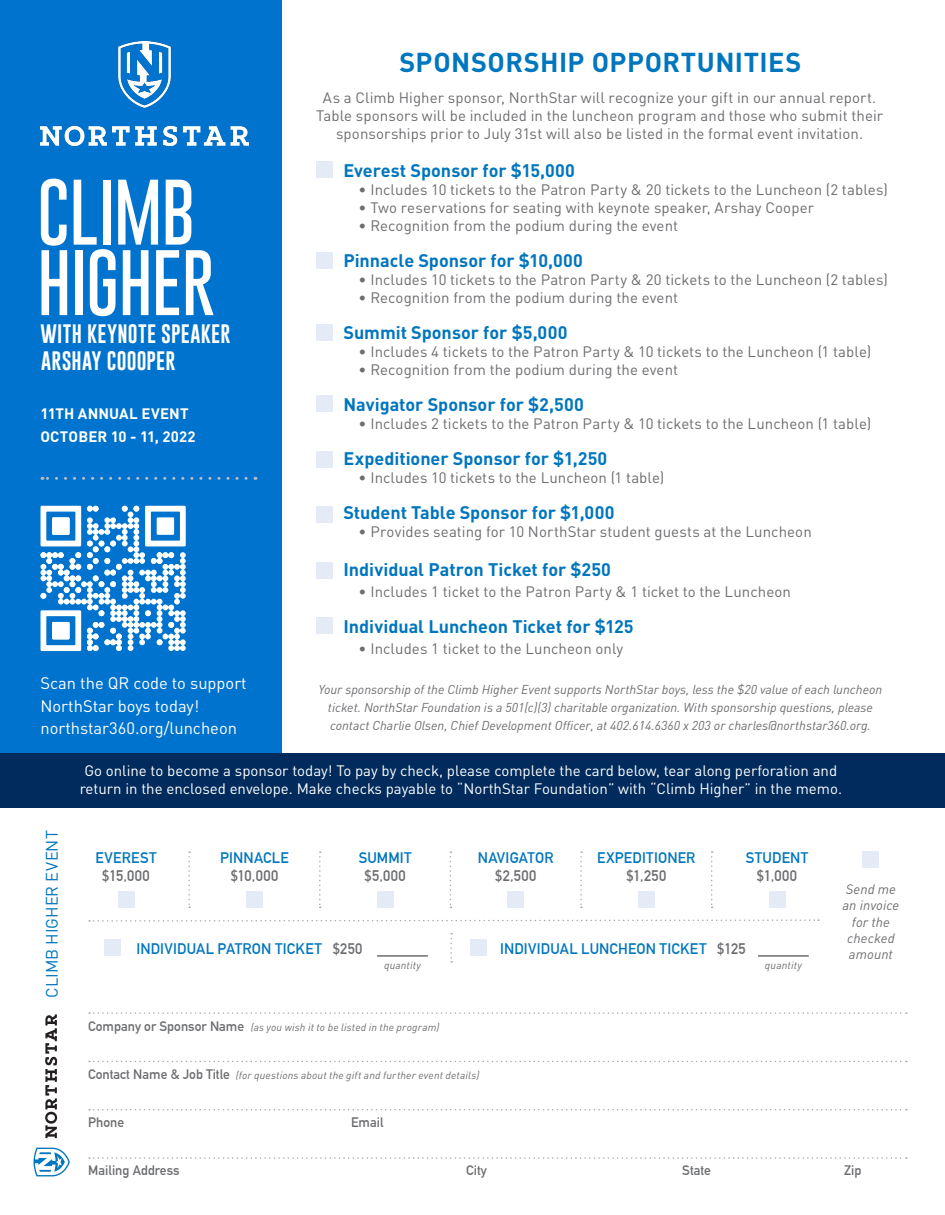
<style>
.page{position:relative;width:945px;height:1215px;background:#fff}
.page>*{position:absolute;margin:0;border:0;box-sizing:border-box;transform-origin:0 0}
.t1{font:100 67.5px "Gobold";letter-spacing:-.01em;color:#fff}
.t2{font:700 27px "DINOT";letter-spacing:.015em;color:#0076be}
.t3{font:19.5px/27px "Gobold";letter-spacing:.01em;color:#fff}
.t4{font:700 18px "DINOT";color:#0076be}
.t5{font:16.5px/22.5px "DINOT";color:#fff}
.t6{font:16.5px "DINOT";color:#0076be}
.t7{font:15px/18px "DINOT";letter-spacing:.005em;color:#6c6d70;text-align:center}
.t8{font:15px/18px "DINOT";color:#fff;text-align:center}
.t9{font:700 15px "DIN Alternate";letter-spacing:.01em;color:#0076be}
.t10{font:700 15px "DINOT";letter-spacing:.01em;color:#fff}
.t11{font:700 15px "DIN Alternate";letter-spacing:.035em;color:#6c6d70}
.t12{font:700 15px/18px "DIN Alternate";letter-spacing:.03em;color:#0076be;text-align:center}
.t13{font:700 13.5px "DIN Alternate";color:#6c6d70}
.t14{font:italic 13.5px/16.2px "DINOT";letter-spacing:.01em;color:#6c6d70;text-align:center}
.t15{font:italic 12.75px/18px "DINOT";color:#6c6d70;text-align:center}
.t16{font:italic 10.5px "DINOT";letter-spacing:.02em;color:#6c6d70}
.s1{color:#6c6d70}
.s2{font-family:"DIN Alternate";font-weight:700;font-style:normal;font-size:13.5px}
</style>
<div class="page">
<div style="left:769px;top:892px;width:16px;height:16px;background:#e4ebf6"></div>
<div style="left:0;top:0;width:281px;height:753px;background:#0073ce"></div>
<div style="left:0;top:753px;width:945px;height:55px;background:#002b5c"></div>
<svg style="left:42px;top:477px;width:204px;height:3px"></svg>
<svg style="left:89px;top:1061px;width:818px;height:1px"></svg>
<svg style="left:89px;top:1157px;width:818px;height:2px"></svg>
<svg style="left:89px;top:1012px;width:818px;height:2px"></svg>
<svg style="left:89px;top:1109px;width:818px;height:1px"></svg>
<svg style="left:89px;top:919px;width:730px;height:3px"></svg>
<div style="left:316px;top:161px;width:16px;height:17px;background:#e4ebf6"></div>
<div style="left:316px;top:253px;width:16px;height:16px;background:#e4ebf6"></div>
<div style="left:316px;top:325px;width:16px;height:16px;background:#e4ebf6"></div>
<div style="left:316px;top:395px;width:16px;height:17px;background:#e4ebf6"></div>
<div style="left:316px;top:451px;width:16px;height:16px;background:#e4ebf6"></div>
<div style="left:316px;top:507px;width:16px;height:16px;background:#e4ebf6"></div>
<div style="left:316px;top:562px;width:16px;height:16px;background:#e4ebf6"></div>
<div style="left:316px;top:618px;width:16px;height:16px;background:#e4ebf6"></div>
<img style="left:40px;top:42px;width:208px;height:103px">
<svg style="left:40px;top:505px;width:146px;height:146px"></svg>
<div style="left:863px;top:851px;width:16px;height:17px;background:#e4ebf6"></div>
<svg style="left:188px;top:851px;width:2px;height:57px"></svg>
<svg style="left:319px;top:851px;width:2px;height:57px"></svg>
<svg style="left:450px;top:851px;width:1px;height:57px"></svg>
<svg style="left:580px;top:851px;width:2px;height:57px"></svg>
<svg style="left:711px;top:851px;width:2px;height:57px"></svg>
<div style="left:118px;top:892px;width:16px;height:16px;background:#e4ebf6"></div>
<div style="left:246px;top:892px;width:17px;height:16px;background:#e4ebf6"></div>
<div style="left:377px;top:892px;width:16px;height:16px;background:#e4ebf6"></div>
<div style="left:508px;top:892px;width:16px;height:16px;background:#e4ebf6"></div>
<div style="left:638px;top:892px;width:16px;height:16px;background:#e4ebf6"></div>
<svg style="left:450px;top:933px;width:2px;height:30px"></svg>
<div style="left:470px;top:940px;width:16px;height:16px;background:#e4ebf6"></div>
<div style="left:105px;top:940px;width:16px;height:16px;background:#e4ebf6"></div>
<hr style="left:758px;top:955px;width:51px;height:2px;background:#6c6d70">
<hr style="left:377px;top:955px;width:51px;height:2px;background:#6c6d70">
<svg style="left:34px;top:1148px;width:36px;height:28px"></svg>
<svg style="left:45px;top:1014px;width:12px;height:124px"></svg>
<p class="t2" style="left:399px;top:45px;width:404px">SPONSORSHIP OPPORTUNITIES</p>
<p class="t1" style="left:37px;top:168px;width:159px">CLIMB</p>
<p class="t1" style="left:37px;top:239px;width:179px">HIGHER</p>
<p class="t3" style="left:40px;top:320px;width:191px">WITH KEYNOTE SPEAKER<br>ARSHAY COOOPER</p>
<p class="t10" style="left:40px;top:404px;width:150px">11TH ANNUAL EVENT</p>
<p class="t10" style="left:40px;top:427px;width:157px">OCTOBER 10 - 11, 2022</p>
<p class="t5" style="left:40px;top:672px;width:208px">Scan the QR code to support<br>NorthStar boys today!</p>
<p class="t5" style="left:40px;top:717px;width:198px">northstar360.org/luncheon</p>
<p class="t7" style="left:316px;top:88px;width:568px">As a Climb Higher sponsor, NorthStar will recognize your gift in our annual report.<br>Table sponsors will be included in the luncheon program and those who submit their sponsorships prior to July 31st will also be listed in the formal event invitation.</p>
<p class="t4" style="left:343px;top:159px;width:233px">Everest Sponsor for $15,000</p>
<p class="t7" style="left:358px;top:181px;width:531px">• Includes 10 tickets to the Patron Party &amp; 20 tickets to the Luncheon (2 tables)</p>
<p class="t7" style="left:358px;top:199px;width:457px">• Two reservations for seating with keynote speaker, Arshay Cooper</p>
<p class="t7" style="left:358px;top:217px;width:321px">• Recognition from the podium during the event</p>
<p class="t4" style="left:343px;top:249px;width:241px">Pinnacle Sponsor for $10,000</p>
<p class="t7" style="left:358px;top:271px;width:531px">• Includes 10 tickets to the Patron Party &amp; 20 tickets to the Luncheon (2 tables)</p>
<p class="t7" style="left:358px;top:289px;width:321px">• Recognition from the podium during the event</p>
<p class="t4" style="left:343px;top:321px;width:226px">Summit Sponsor for $5,000</p>
<p class="t7" style="left:358px;top:343px;width:514px">• Includes 4 tickets to the Patron Party &amp; 10 tickets to the Luncheon (1 table)</p>
<p class="t7" style="left:358px;top:361px;width:321px">• Recognition from the podium during the event</p>
<p class="t4" style="left:343px;top:393px;width:242px">Navigator Sponsor for $2,500</p>
<p class="t7" style="left:358px;top:415px;width:514px">• Includes 2 tickets to the Patron Party &amp; 10 tickets to the Luncheon (1 table)</p>
<p class="t4" style="left:343px;top:447px;width:265px">Expeditioner Sponsor for $1,250</p>
<p class="t7" style="left:358px;top:469px;width:307px">• Includes 10 tickets to the Luncheon (1 table)</p>
<p class="t4" style="left:343px;top:501px;width:273px">Student Table Sponsor for $1,000</p>
<p class="t7" style="left:358px;top:523px;width:455px">• Provides seating for 10 NorthStar student guests at the Luncheon</p>
<p class="t4" style="left:343px;top:558px;width:269px">Individual Patron Ticket for $250</p>
<p class="t7" style="left:358px;top:583px;width:434px">• Includes 1 ticket to the Patron Party &amp; 1 ticket to the Luncheon</p>
<p class="t4" style="left:343px;top:615px;width:292px">Individual Luncheon Ticket for $125</p>
<p class="t7" style="left:358px;top:640px;width:266px">• Includes 1 ticket to the Luncheon only</p>
<p class="t15" style="left:319px;top:680px;width:565px">Your sponsorship of the Climb Higher Event supports NorthStar boys, less the $20 value of each luncheon ticket. NorthStar Foundation is a 501(c)(3) charitable organization. With sponsorship questions, please contact Charlie Olsen, Chief Development Officer, at 402.614.6360 x 203 or charles@northstar360.org.</p>
<p class="t6" style="left:42px;top:998px;width:169px;rotate:-90deg">CLIMB HIGHER EVENT</p>
<p class="t8" style="left:80px;top:761px;width:764px">Go online to become a sponsor today! To pay by check, please complete the card below, tear along perforation and return in the enclosed envelope. Make checks payable to “NorthStar Foundation” with “Climb Higher” in the memo.</p>
<p class="t12" style="left:96px;top:847px;width:63px">EVEREST <span class="s1">$15,000</span></p>
<p class="t9" style="left:220px;top:846px;width:70px">PINNACLE</p>
<p class="t11" style="left:231px;top:864px;width:49px">$10,000</p>
<p class="t9" style="left:359px;top:846px;width:54px">SUMMIT</p>
<p class="t11" style="left:364px;top:864px;width:43px">$5,000</p>
<p class="t9" style="left:478px;top:846px;width:77px">NAVIGATOR</p>
<p class="t11" style="left:495px;top:864px;width:43px">$2,500</p>
<p class="t9" style="left:597px;top:846px;width:100px">EXPEDITIONER</p>
<p class="t11" style="left:626px;top:864px;width:41px">$1,250</p>
<p class="t9" style="left:746px;top:846px;width:64px">STUDENT</p>
<p class="t11" style="left:757px;top:864px;width:42px">$1,000</p>
<p class="t9" style="left:136px;top:937px;width:228px">INDIVIDUAL PATRON TICKET <span class="s1">$250</span></p>
<p class="t9" style="left:500px;top:937px;width:247px">INDIVIDUAL LUNCHEON TICKET <span class="s1">$125</span></p>
<p class="t16" style="left:384px;top:958px;width:38px">quantity</p>
<p class="t16" style="left:765px;top:958px;width:38px">quantity</p>
<p class="t14" style="left:842px;top:881px;width:58px">Send me an invoice for the checked amount</p>
<p class="t16" style="left:88px;top:1020px;width:353px"><span class="s2">Company or Sponsor Name</span> (as you wish it to be listed in the program)</p>
<p class="t16" style="left:88px;top:1068px;width:393px"><span class="s2">Contact Name &amp; Job Title</span> (for questions about the gift and further event details)</p>
<p class="t13" style="left:88px;top:1111px;width:38px">Phone</p>
<p class="t13" style="left:351px;top:1111px;width:34px">Email</p>
<p class="t13" style="left:88px;top:1159px;width:93px">Mailing Address</p>
<p class="t13" style="left:466px;top:1159px;width:22px">City</p>
<p class="t13" style="left:682px;top:1159px;width:30px">State</p>
<p class="t13" style="left:844px;top:1159px;width:19px">Zip</p>
</div>
